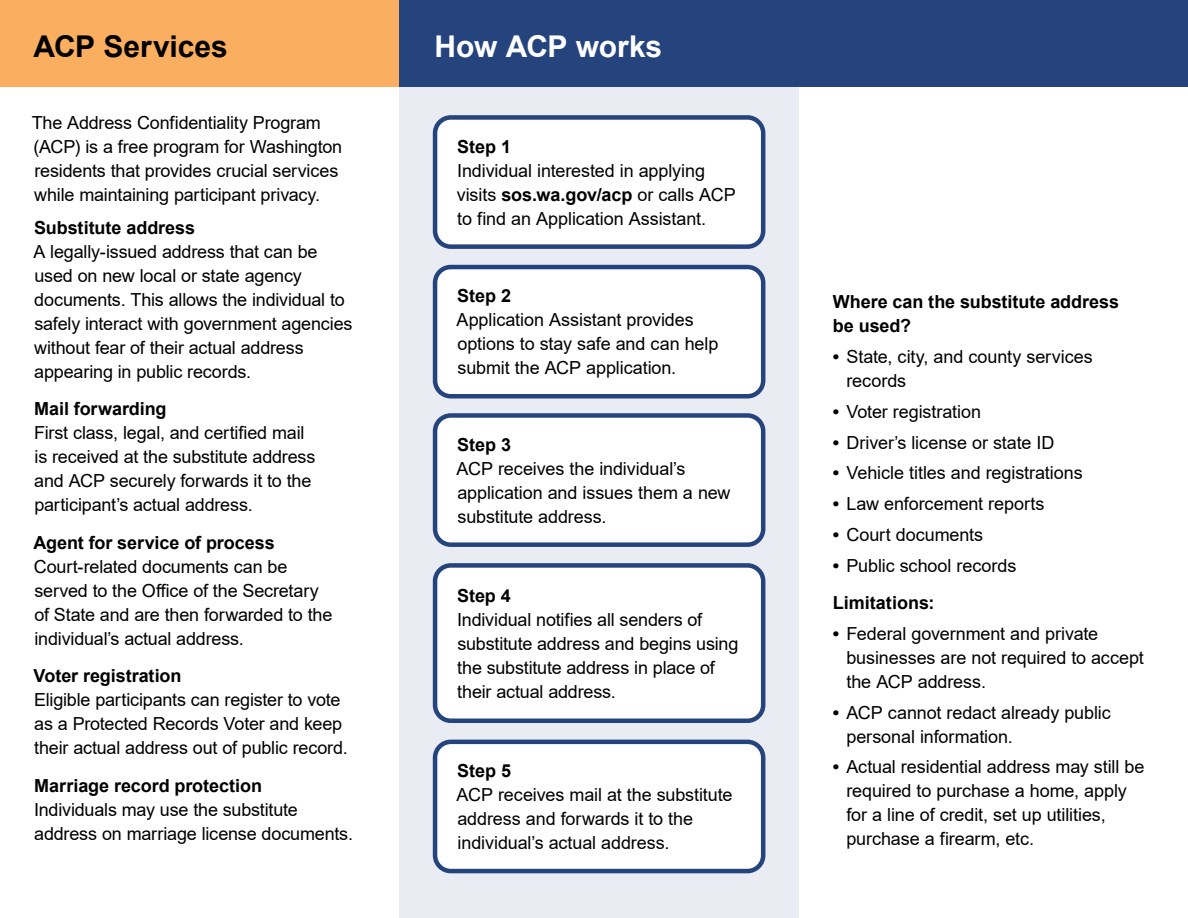
<style>
.page{position:relative;width:1188px;height:918px;background:#fff}
.page>*{position:absolute;margin:0;border:0;box-sizing:border-box;transform-origin:0 0}
.t1{font:700 30px "Arial";color:#000}
.t2{font:700 30px "Arial";letter-spacing:-.015em;color:#fff}
.t3{font:18px/24px "Arial";letter-spacing:-.01em;color:#000}
.t4{font:700 18px/24px "Arial";letter-spacing:-.005em;color:#000}
.s1{font-weight:700}
</style>
<div class="page">
<div style="left:400px;top:0;width:399px;height:918px;background:#e9ecf2"></div>
<div style="left:435px;top:117px;width:328px;height:130px;background:#fff;border-radius:16px"></div>
<div style="left:433px;top:115px;width:332px;height:134px;border:4px solid #25447e;border-radius:16px"></div>
<div style="left:435px;top:267px;width:328px;height:129px;background:#fff;border-radius:16px"></div>
<div style="left:433px;top:265px;width:332px;height:134px;border:4px solid #25447e;border-radius:16px"></div>
<div style="left:435px;top:415px;width:328px;height:130px;background:#fff;border-radius:16px"></div>
<div style="left:433px;top:413px;width:332px;height:134px;border:4px solid #25447e;border-radius:16px"></div>
<div style="left:435px;top:565px;width:328px;height:156px;background:#fff;border-radius:16px"></div>
<div style="left:433px;top:563px;width:332px;height:160px;border:4px solid #25447e;border-radius:16px"></div>
<div style="left:435px;top:742px;width:328px;height:129px;background:#fff;border-radius:16px"></div>
<div style="left:433px;top:740px;width:332px;height:133px;border:4px solid #25447e;border-radius:16px"></div>
<div style="left:0;top:0;width:400px;height:87px;background:#faae5f"></div>
<div style="left:400px;top:0;width:788px;height:87px;background:#25447e"></div>
<h1 class="t1" style="left:33px;top:25px;width:196px">ACP Services</h1>
<h1 class="t2" style="left:435px;top:25px;width:229px">How ACP works</h1>
<p class="t3" style="left:32px;top:110px;width:312px">The Address Confidentiality Program (ACP) is a free program for Washington residents that provides crucial services while maintaining participant privacy.</p>
<p class="t4" style="left:34px;top:216px;width:163px">Substitute address</p>
<p class="t3" style="left:33px;top:239px;width:321px">A legally-issued address that can be used on new local or state agency documents. This allows the individual to safely interact with government agencies without fear of their actual address appearing in public records.</p>
<p class="t4" style="left:34px;top:397px;width:134px">Mail forwarding</p>
<p class="t3" style="left:34px;top:421px;width:283px">First class, legal, and certified mail is received at the substitute address and ACP securely forwards it to the participant’s actual address.</p>
<p class="t4" style="left:33px;top:531px;width:243px">Agent for service of process</p>
<p class="t3" style="left:34px;top:554px;width:300px">Court-related documents can be served to the Office of the Secretary of State and are then forwarded to the individual’s actual address.</p>
<p class="t4" style="left:33px;top:664px;width:150px">Voter registration</p>
<p class="t3" style="left:34px;top:688px;width:315px">Eligible participants can register to vote as a Protected Records Voter and keep their actual address out of public record.</p>
<p class="t4" style="left:34px;top:774px;width:229px">Marriage record protection</p>
<p class="t3" style="left:34px;top:797px;width:320px">Individuals may use the substitute address on marriage license documents.</p>
<p class="t4" style="left:457px;top:134px;width:56px">Step 1</p>
<p class="t3" style="left:457px;top:158px;width:280px">Individual interested in applying visits <span class="s1">sos.wa.gov/acp</span> or calls ACP to find an Application Assistant.</p>
<p class="t4" style="left:457px;top:284px;width:56px">Step 2</p>
<p class="t3" style="left:457px;top:308px;width:263px">Application Assistant provides options to stay safe and can help submit the ACP application.</p>
<p class="t4" style="left:457px;top:433px;width:56px">Step 3</p>
<p class="t3" style="left:457px;top:456px;width:276px">ACP receives the individual’s application and issues them a new substitute address.</p>
<p class="t4" style="left:457px;top:584px;width:55px">Step 4</p>
<p class="t3" style="left:457px;top:607px;width:283px">Individual notifies all senders of substitute address and begins using the substitute address in place of their actual address.</p>
<p class="t4" style="left:457px;top:759px;width:56px">Step 5</p>
<p class="t3" style="left:457px;top:783px;width:277px">ACP receives mail at the substitute address and forwards it to the individual’s actual address.</p>
<p class="t4" style="left:833px;top:290px;width:288px">Where can the substitute address be used?</p>
<p class="t3" style="left:846px;top:345px;width:248px;text-indent:-14px"><span class="s1">•</span> State, city, and county services records</p>
<p class="t3" style="left:833px;top:399px;width:150px"><span class="s1">•</span> Voter registration</p>
<p class="t3" style="left:833px;top:430px;width:223px"><span class="s1">•</span> Driver’s license or state ID</p>
<p class="t3" style="left:833px;top:461px;width:251px"><span class="s1">•</span> Vehicle titles and registrations</p>
<p class="t3" style="left:833px;top:492px;width:213px"><span class="s1">•</span> Law enforcement reports</p>
<p class="t3" style="left:833px;top:522px;width:152px"><span class="s1">•</span> Court documents</p>
<p class="t3" style="left:833px;top:546px;width:185px;line-height:37.5px"><span class="s1">•</span> Public school records<br><span class="s1">Limitations:</span></p>
<p class="t3" style="left:846px;top:621px;width:299px;text-indent:-14px"><span class="s1">•</span> Federal government and private businesses are not required to accept the ACP address.</p>
<p class="t3" style="left:846px;top:700px;width:266px;text-indent:-14px"><span class="s1">•</span> ACP cannot redact already public personal information.</p>
<p class="t3" style="left:846px;top:755px;width:299px;text-indent:-14px"><span class="s1">•</span> Actual residential address may still be required to purchase a home, apply for a line of credit, set up utilities, purchase a firearm, etc.</p>
</div>
